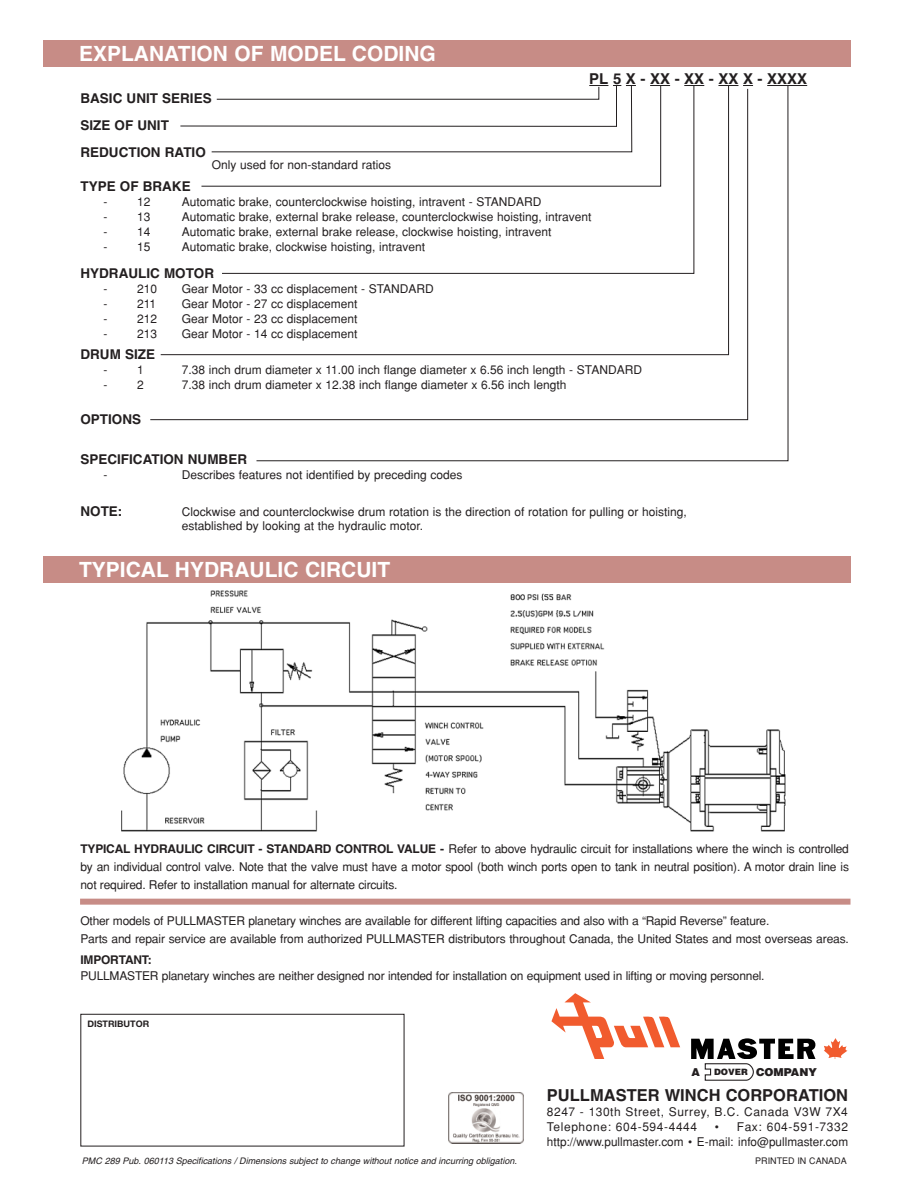
<style>
.page{position:relative;width:918px;height:1188px;background:#fff}
.page>*{position:absolute;margin:0;border:0;box-sizing:border-box;transform-origin:0 0}
.t1{font:700 21px "Helvetica";color:#fff}
.t2{font:700 16.5px "Helvetica";color:#231f20}
.t3{font:700 15px "Helvetica";color:#231f20}
.t4{font:700 13.5px/27px "Helvetica";color:#231f20}
.t5{font:12px/18px "Helvetica";color:#231f20}
.t6{font:12px/15px "Helvetica";letter-spacing:.045em;color:#231f20}
.t7{font:700 12px "Helvetica";letter-spacing:-.015em;color:#231f20}
.t8{font:900 10.95px "Helvetica";color:#231f20}
.t9{font:italic 9px "Helvetica";color:#231f20}
.t10{font:9px "Helvetica";color:#231f20}
.t11{font:700 9px "Helvetica Neue";color:#231f20}
.s1{font-weight:700}
.s2{font-size:8.7px}
</style>
<div class="page">
<div style="left:43px;top:40px;width:807px;height:27px;background:#c78c86"></div>
<hr style="left:767px;top:85px;width:40px;height:1px;background:#231f20">
<img style="left:121px;top:590px;width:665px;height:242px">
<div style="left:43px;top:556px;width:807px;height:27px;background:#c78c86"></div>
<svg style="left:150px;top:85px;width:639px;height:377px"></svg>
<svg style="left:824px;top:1038px;width:23px;height:20px"></svg>
<svg style="left:551px;top:993px;width:129px;height:65px"></svg>
<svg style="left:449px;top:1092px;width:74px;height:52px"></svg>
<img style="left:448px;top:1093px;width:76px;height:50px">
<svg style="left:691px;top:1038px;width:125px;height:43px"></svg>
<div style="left:80px;top:1014px;width:324px;height:132px;border:1px solid #231f20"></div>
<div style="left:80px;top:899px;width:770px;height:6px;background:#c78c86"></div>
<h1 class="t1" style="left:79px;top:46px;width:358px">EXPLANATION OF MODEL CODING</h1>
<p class="t4" style="left:80px;top:86px;width:133px">BASIC UNIT SERIES<br>SIZE OF UNIT<br>REDUCTION RATIO</p>
<p class="t5" style="left:212px;top:157px;width:181px">Only used for non-standard ratios</p>
<p class="t3" style="left:589px;top:73px;width:219px">PL 5 X - XX - XX - XX X - XXXX</p>
<p class="t4" style="left:80px;top:174px;width:112px">TYPE OF BRAKE</p>
<p class="t5" style="left:104px;top:193px;width:5px">-</p>
<p class="t5" style="left:137px;top:193px;width:15px">12</p>
<p class="t5" style="left:182px;top:193px;width:361px">Automatic brake, counterclockwise hoisting, intravent - STANDARD</p>
<p class="t5" style="left:104px;top:208px;width:5px">-</p>
<p class="t5" style="left:137px;top:208px;width:15px">13</p>
<p class="t5" style="left:182px;top:208px;width:411px">Automatic brake, external brake release, counterclockwise hoisting, intravent</p>
<p class="t5" style="left:104px;top:223px;width:5px">-</p>
<p class="t5" style="left:137px;top:223px;width:15px">14</p>
<p class="t5" style="left:182px;top:223px;width:371px">Automatic brake, external brake release, clockwise hoisting, intravent</p>
<p class="t5" style="left:104px;top:238px;width:5px">-</p>
<p class="t5" style="left:137px;top:238px;width:15px">15</p>
<p class="t5" style="left:182px;top:238px;width:245px">Automatic brake, clockwise hoisting, intravent</p>
<p class="t4" style="left:80px;top:261px;width:135px">HYDRAULIC MOTOR</p>
<p class="t5" style="left:104px;top:280px;width:5px">-</p>
<p class="t5" style="left:137px;top:280px;width:22px">210</p>
<p class="t5" style="left:182px;top:280px;width:254px">Gear Motor - 33 cc displacement - STANDARD</p>
<p class="t5" style="left:104px;top:295px;width:5px">-</p>
<p class="t5" style="left:137px;top:295px;width:21px">211</p>
<p class="t5" style="left:182px;top:295px;width:177px">Gear Motor - 27 cc displacement</p>
<p class="t5" style="left:104px;top:310px;width:5px">-</p>
<p class="t5" style="left:137px;top:310px;width:22px">212</p>
<p class="t5" style="left:182px;top:310px;width:177px">Gear Motor - 23 cc displacement</p>
<p class="t5" style="left:104px;top:325px;width:5px">-</p>
<p class="t5" style="left:137px;top:325px;width:22px">213</p>
<p class="t5" style="left:182px;top:325px;width:177px">Gear Motor - 14 cc displacement</p>
<p class="t4" style="left:80px;top:342px;width:76px">DRUM SIZE</p>
<p class="t5" style="left:104px;top:362px;width:5px">-</p>
<p class="t5" style="left:137px;top:362px;width:8px">1</p>
<p class="t5" style="left:182px;top:362px;width:462px">7.38 inch drum diameter x 11.00 inch flange diameter x 6.56 inch length - STANDARD</p>
<p class="t5" style="left:104px;top:377px;width:5px">-</p>
<p class="t5" style="left:137px;top:377px;width:8px">2</p>
<p class="t5" style="left:182px;top:377px;width:386px">7.38 inch drum diameter x 12.38 inch flange diameter x 6.56 inch length</p>
<p class="t4" style="left:80px;top:407px;width:62px">OPTIONS</p>
<p class="t4" style="left:80px;top:447px;width:168px">SPECIFICATION NUMBER</p>
<p class="t5" style="left:104px;top:467px;width:5px">-</p>
<p class="t5" style="left:182px;top:467px;width:282px">Describes features not identified by preceding codes</p>
<p class="t4" style="left:80px;top:499px;width:43px">NOTE:</p>
<p class="t5" style="left:182px;top:506px;width:507px;line-height:13.5px">Clockwise and counterclockwise drum rotation is the direction of rotation for pulling or hoisting, established by looking at the hydraulic motor.</p>
<h1 class="t1" style="left:79px;top:561px;width:313px">TYPICAL HYDRAULIC CIRCUIT</h1>
<p class="t5" style="left:80px;top:841px;width:770px;text-align:justify"><span class="s1">TYPICAL HYDRAULIC CIRCUIT - STANDARD CONTROL VALUE -</span> Refer to above hydraulic circuit for installations where the winch is controlled by an individual control valve. Note that the valve must have a motor spool (both winch ports open to tank in neutral position). A motor drain line is not required. Refer to installation manual for alternate circuits.</p>
<p class="t5" style="left:80px;top:913px;width:770px">Other models of PULLMASTER planetary winches are available for different lifting capacities and also with a “Rapid Reverse” feature.<br>Parts and repair service are available from authorized PULLMASTER distributors throughout Canada, the United States and most overseas areas.</p>
<p class="t7" style="left:80px;top:955px;width:73px">IMPORTANT:</p>
<p class="t5" style="left:80px;top:968px;width:686px">PULLMASTER planetary winches are neither designed nor intended for installation on equipment used in lifting or moving personnel.</p>
<p class="t11" style="left:87px;top:1021px;width:63px">DISTRIBUTOR</p>
<p class="t9" style="left:82px;top:1157px;width:436px">PMC 289 Pub. 060113 Specifications / Dimensions subject to change without notice and incurring obligation.</p>
<p class="t8" style="left:691px;top:1068px;width:10px">A</p>
<p class="t8" style="left:714px;top:1068px;width:104px"><span class="s2">DOVER</span> COMPANY</p>
<h2 class="t2" style="left:547px;top:1090px;width:303px">PULLMASTER WINCH CORPORATION</h2>
<p class="t6" style="left:547px;top:1106px;width:302px">8247 - 130th Street, Surrey, B.C. Canada V3W 7X4<br>Telephone: 604-594-4444</p>
<p class="t5" style="left:547px;top:1121px;width:303px;line-height:15px;text-align:right">• Fax: 604-591-7332<br>http://www.pullmaster.com • E-mail: info@pullmaster.com</p>
<p class="t10" style="left:755px;top:1157px;width:93px">PRINTED IN CANADA</p>
</div>
